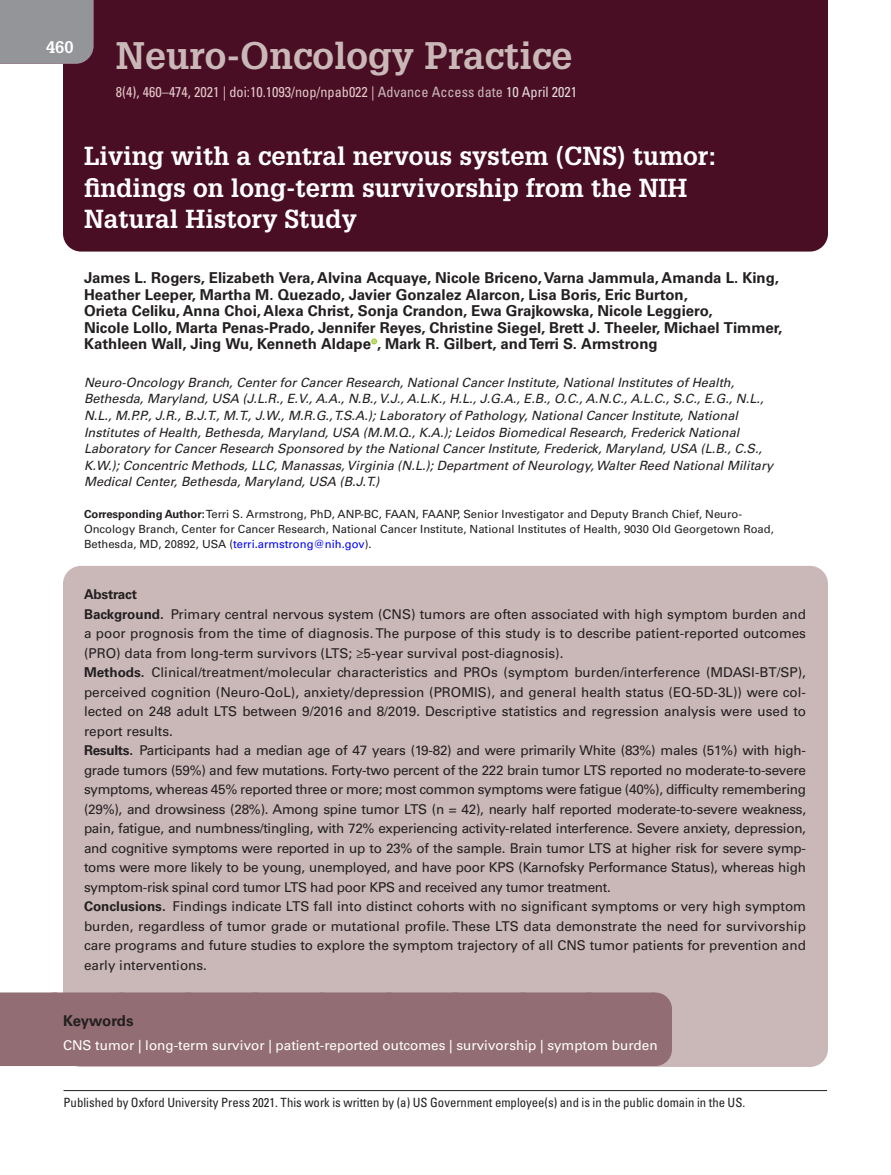
<style>
.page{position:relative;width:891px;height:1175px;background:#fff}
.page>*{position:absolute;margin:0;border:0;box-sizing:border-box;transform-origin:0 0}
.t1{font:700 37.5px "Glypha LT Std";color:#cab8b9}
.t2{font:700 25.5px/31.5px "Glypha LT Std";color:#fff}
.t3{font:700 16.5px "Glypha LT Std";color:#fff}
.t4{font:700 15px/16.5px "Univers LT Std";color:#231f20}
.t5{font:condensed 14.25px "Univers LT Std";color:#e4c8c9}
.t6{font:13.5px/19.5px "Univers LT Std";color:#231f20}
.t7{font:13.5px "Univers LT Std";color:#fff}
.t8{font:italic 12.75px/16.5px "Univers LT Std";color:#231f20}
.t9{font:condensed 12.75px "Univers LT Std";color:#231f20}
.t10{font:11.25px/15px "Univers LT Std";color:#231f20}
.s1{color:#cab8b9}
.s2{color:#e4dadb}
.s3{font-weight:700}
.s4{color:#00f}
</style>
<div class="page">
<div style="left:63px;top:0;width:765px;height:166px;background:#490e24"></div>
<div style="left:63px;top:566px;width:765px;height:500px;background:#cab8b9;border-radius:18px"></div>
<hr style="left:64px;top:1090px;width:763px;height:1px;background:#231f20">
<div style="left:0;top:1008px;width:671px;height:41px;background:#926d73"></div>
<div style="left:0;top:992px;width:655px;height:33px;background:#926d73"></div>
<svg style="left:55px;top:992px;width:566px;height:1px"></svg>
<hr style="left:655px;top:992px;width:1px;height:33px;background:#926d73">
<div style="left:0;top:1026px;width:665px;height:27px;background:#926d73"></div>
<div style="left:0;top:1033px;width:655px;height:33px;background:#926d73"></div>
<hr style="left:655px;top:1033px;width:1px;height:33px;background:#926d73">
<svg style="left:371px;top:338px;width:6px;height:6px"></svg>
<div style="left:63px;top:166px;width:765px;height:85px;background:#490e24"></div>
<div style="left:0;top:0;width:94px;height:64px;background:#939598"></div>
<p class="t3" style="left:46px;top:37px;width:29px">460</p>
<h1 class="t1" style="left:116px;top:32px;width:458px">Neuro-Oncology Practice</h1>
<p class="t5" style="left:116px;top:83px;width:463px">8(4), 460–474, 2021 | doi:10.1093/nop/npab022 | <span class="s1">Advance Access date</span> <span class="s2">10 April 2021</span></p>
<h2 class="t2" style="left:84px;top:140px;width:634px">Living with a central nervous system (CNS) tumor: findings on long-term survivorship from the NIH<br>Natural History Study</h2>
<p class="t4" style="left:84px;top:270px;width:700px">James L. Rogers, Elizabeth Vera, Alvina Acquaye, Nicole Briceno, Varna Jammula, Amanda L. King, Heather Leeper, Martha M. Quezado, Javier Gonzalez Alarcon, Lisa Boris, Eric Burton,<br>Orieta Celiku, Anna Choi, Alexa Christ, Sonja Crandon, Ewa Grajkowska, Nicole Leggiero,<br>Nicole Lollo, Marta Penas-Prado, Jennifer Reyes, Christine Siegel, Brett J. Theeler, Michael Timmer, Kathleen Wall, Jing Wu, Kenneth Aldape , Mark R. Gilbert, and Terri S. Armstrong</p>
<p class="t8" style="left:84px;top:374px;width:691px">Neuro-Oncology Branch, Center for Cancer Research, National Cancer Institute, National Institutes of Health, Bethesda, Maryland, USA (J.L.R., E.V., A.A., N.B., V.J., A.L.K., H.L., J.G.A., E.B., O.C., A.N.C., A.L.C., S.C., E.G., N.L., N.L., M.P.P., J.R., B.J.T., M.T., J.W., M.R.G., T.S.A.); Laboratory of Pathology, National Cancer Institute, National Institutes of Health, Bethesda, Maryland, USA (M.M.Q., K.A.); Leidos Biomedical Research, Frederick National Laboratory for Cancer Research Sponsored by the National Cancer Institute, Frederick, Maryland, USA (L.B., C.S., K.W.); Concentric Methods, LLC, Manassas, Virginia (N.L.); Department of Neurology, Walter Reed National Military Medical Center, Bethesda, Maryland, USA (B.J.T.)</p>
<p class="t10" style="left:84px;top:507px;width:691px"><span class="s3">Corresponding Author:</span> Terri S. Armstrong, PhD, ANP-BC, FAAN, FAANP, Senior Investigator and Deputy Branch Chief, Neuro-<br>Oncology Branch, Center for Cancer Research, National Cancer Institute, National Institutes of Health, 9030 Old Georgetown Road,<br>Bethesda, MD, 20892, USA (<span class="s4">terri.armstrong@nih.gov</span>).</p>
<p class="t6" style="left:84px;top:585px;width:724px"><span class="s3">Abstract<br>Background.</span> Primary central nervous system (CNS) tumors are often associated with high symptom burden and a poor prognosis from the time of diagnosis. The purpose of this study is to describe patient-reported outcomes (PRO) data from long-term survivors (LTS; ≥5-year survival post-diagnosis).<br><span class="s3">Methods.</span> Clinical/treatment/molecular characteristics and PROs (symptom burden/interference (MDASI-BT/SP), perceived cognition (Neuro-QoL), anxiety/depression (PROMIS), and general health status (EQ-5D-3L)) were col&shy;lected on 248 adult LTS between 9/2016 and 8/2019. Descriptive statistics and regression analysis were used to report results.<br><span class="s3">Results.</span> Participants had a median age of 47 years (19-82) and were primarily White (83%) males (51%) with high&shy;grade tumors (59%) and few mutations. Forty-two percent of the 222 brain tumor LTS reported no moderate-to-severe symptoms, whereas 45% reported three or more; most common symptoms were fatigue (40%), difficulty remembering (29%), and drowsiness (28%). Among spine tumor LTS (n = 42), nearly half reported moderate-to-severe weakness, pain, fatigue, and numbness/tingling, with 72% experiencing activity-related interference. Severe anxiety, depression, and cognitive symptoms were reported in up to 23% of the sample. Brain tumor LTS at higher risk for severe symp&shy;toms were more likely to be young, unemployed, and have poor KPS (Karnofsky Performance Status), whereas high symptom-risk spinal cord tumor LTS had poor KPS and received any tumor treatment.<br><span class="s3">Conclusions.</span> Findings indicate LTS fall into distinct cohorts with no significant symptoms or very high symptom burden, regardless of tumor grade or mutational profile. These LTS data demonstrate the need for survivorship care programs and future studies to explore the symptom trajectory of all CNS tumor patients for prevention and early interventions.</p>
<p class="t4" style="left:63px;top:1012px;width:72px">Keywords</p>
<p class="t7" style="left:63px;top:1036px;width:596px">CNS tumor | long-term survivor | patient-reported outcomes | survivorship | symptom burden</p>
<p class="t9" style="left:64px;top:1094px;width:683px">Published by Oxford University Press 2021. This work is written by (a) US Government employee(s) and is in the public domain in the US.</p>
</div>
